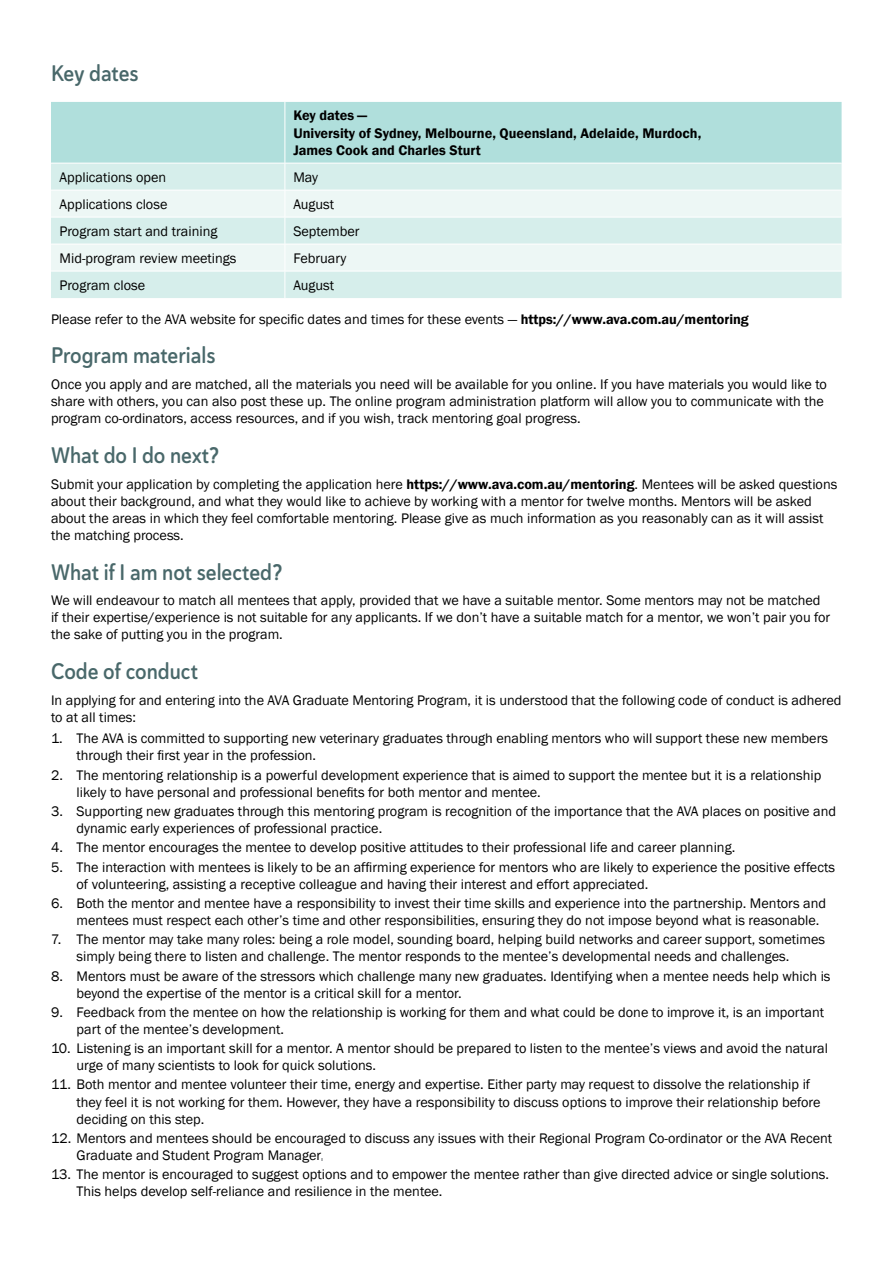
<style>
.page{position:relative;width:893px;height:1263px;background:#fff}
.page>*{position:absolute;margin:0;border:0;box-sizing:border-box;transform-origin:0 0}
.t1{font:22.5px "Haboro Soft Con Dem";color:#49686a}
.t2{font:14.25px/17.1px "Franklin Gothic";color:#000}
.t3{font:600 14.25px/17.1px "Franklin Gothic";color:#000}
.s1{font-weight:600}
.s2{color:#fff}
</style>
<div class="page">
<div style="left:51px;top:102px;width:791px;height:61px;background:#b0dfdc"></div>
<div style="left:51px;top:164px;width:791px;height:134px;background:#d6eeeb"></div>
<svg style="left:51px;top:191px;width:791px;height:80px;background:#e5f4f1"></svg>
<hr style="left:285px;top:102px;width:1px;height:61px;background:#fff">
<hr style="left:51px;top:190px;width:234px;height:1px;background:#fff">
<hr style="left:285px;top:190px;width:557px;height:1px;background:#fff">
<hr style="left:51px;top:217px;width:234px;height:1px;background:#fff">
<hr style="left:285px;top:217px;width:557px;height:1px;background:#fff">
<hr style="left:51px;top:244px;width:234px;height:1px;background:#fff">
<hr style="left:285px;top:244px;width:557px;height:1px;background:#fff">
<hr style="left:51px;top:271px;width:234px;height:1px;background:#fff">
<hr style="left:285px;top:271px;width:557px;height:1px;background:#fff">
<svg style="left:285px;top:163px;width:1px;height:135px"></svg>
<h1 class="t1" style="left:51px;top:58px;width:89px">Key dates</h1>
<p class="t3" style="left:293px;top:107px;width:409px">Key dates —<br>University of Sydney, Melbourne, Queensland, Adelaide, Murdoch,<br>James Cook and Charles Sturt</p>
<p class="t2" style="left:60px;top:169px;width:108px">Applications open</p>
<p class="t2" style="left:293px;top:169px;width:26px">May</p>
<p class="t2" style="left:60px;top:196px;width:109px">Applications close</p>
<p class="t2" style="left:293px;top:196px;width:42px">August</p>
<p class="t2" style="left:60px;top:223px;width:159px">Program start and training</p>
<p class="t2" style="left:293px;top:223px;width:68px">September</p>
<p class="t2" style="left:60px;top:250px;width:178px">Mid-program review meetings</p>
<p class="t2" style="left:293px;top:250px;width:55px">February</p>
<p class="t2" style="left:60px;top:277px;width:87px">Program close</p>
<p class="t2" style="left:293px;top:277px;width:42px">August</p>
<p class="t2" style="left:51px;top:311px;width:699px">Please refer to the AVA website for specific dates and times for these events — <span class="s1">https://www.ava.com.au/mentoring</span></p>
<h1 class="t1" style="left:51px;top:341px;width:166px">Program materials</h1>
<p class="t2" style="left:51px;top:376px;width:777px">Once you apply and are matched, all the materials you need will be available for you online. If you have materials you would like to share with others, you can also post these up. The online program administration platform will allow you to communicate with the program co-ordinators, access resources, and if you wish, track mentoring goal progress.</p>
<h1 class="t1" style="left:51px;top:441px;width:170px">What do I do next?</h1>
<p class="t2" style="left:51px;top:476px;width:788px">Submit your application by completing the application here <span class="s1">https://www.ava.com.au/mentoring</span>. Mentees will be asked questions about their background, and what they would like to achieve by working with a mentor for twelve months. Mentors will be asked about the areas in which they feel comfortable mentoring. Please give as much information as you reasonably can as it will assist the matching process.</p>
<h1 class="t1" style="left:51px;top:557px;width:233px">What if I am not selected?</h1>
<p class="t2" style="left:51px;top:592px;width:781px">We will endeavour to match all mentees that apply, provided that we have a suitable mentor. Some mentors may not be matched if their expertise/experience is not suitable for any applicants. If we don’t have a suitable match for a mentor, we won’t pair you for the sake of putting you in the program.</p>
<h1 class="t1" style="left:51px;top:657px;width:148px">Code of conduct</h1>
<p class="t2" style="left:51px;top:692px;width:792px">In applying for and entering into the AVA Graduate Mentoring Program, it is understood that the following code of conduct is adhered to at all times:</p>
<p class="t2" style="left:77px;top:730px;width:753px;text-indent:-26px">1. The AVA is committed to supporting new veterinary graduates through enabling mentors who will support these new members through their first year in the profession.</p>
<p class="t2" style="left:77px;top:767px;width:746px;text-indent:-26px">2. The mentoring relationship is a powerful development experience that is aimed to support the mentee but it is a relationship likely to have personal and professional benefits for both mentor and mentee.</p>
<p class="t2" style="left:77px;top:803px;width:761px;text-indent:-26px">3. Supporting new graduates through this mentoring program is recognition of the importance that the AVA places on positive and dynamic early experiences of professional practice.</p>
<p class="t2" style="left:51px;top:839px;width:686px">4. The mentor encourages the mentee to develop positive attitudes to their professional life and career planning.</p>
<p class="t2" style="left:77px;top:858px;width:760px;text-indent:-26px">5. The interaction with mentees is likely to be an affirming experience for mentors who are likely to experience the positive effects of volunteering, assisting a receptive colleague and having their interest and effort appreciated.</p>
<p class="t2" style="left:77px;top:895px;width:751px;text-indent:-26px">6. Both the mentor and mentee have a responsibility to invest their time skills and experience into the partnership. Mentors and mentees must respect each other’s time and other responsibilities, ensuring they do not impose beyond what is reasonable.</p>
<p class="t2" style="left:77px;top:931px;width:750px;text-indent:-26px">7. The mentor may take many roles: being a role model, sounding board, helping build networks and career support, sometimes simply being there to listen and challenge. The mentor responds to the mentee’s developmental needs and challenges.</p>
<p class="t2" style="left:77px;top:967px;width:755px;text-indent:-26px">8. Mentors must be aware of the stressors which challenge many new graduates. Identifying when a mentee needs help which is beyond the expertise of the mentor is a critical skill for a mentor.</p>
<p class="t2" style="left:77px;top:1004px;width:749px;text-indent:-26px">9. Feedback from the mentee on how the relationship is working for them and what could be done to improve it, is an important part of the mentee’s development.</p>
<p class="t2" style="left:77px;top:1040px;width:753px;text-indent:-26px">10. Listening is an important skill for a mentor. A mentor should be prepared to listen to the mentee’s views and avoid the natural urge of many scientists to look for quick solutions.</p>
<p class="t2" style="left:77px;top:1076px;width:745px;text-indent:-26px">11. Both mentor and mentee volunteer their time, energy and expertise. Either party may request to dissolve the relationship if they feel it is not working for them. However, they have a responsibility to discuss options to improve their relationship before deciding on this step.</p>
<p class="t2" style="left:77px;top:1130px;width:757px;text-indent:-26px">12. Mentors and mentees should be encouraged to discuss any issues with their Regional Program Co-ordinator or the AVA Recent<br>Graduate and Student Program Manager<span class="s2">.</span></p>
<p class="t2" style="left:77px;top:1166px;width:754px;text-indent:-26px">13. The mentor is encouraged to suggest options and to empower the mentee rather than give directed advice or single solutions.<br>This helps develop self-reliance and resilience in the mentee.</p>
</div>
